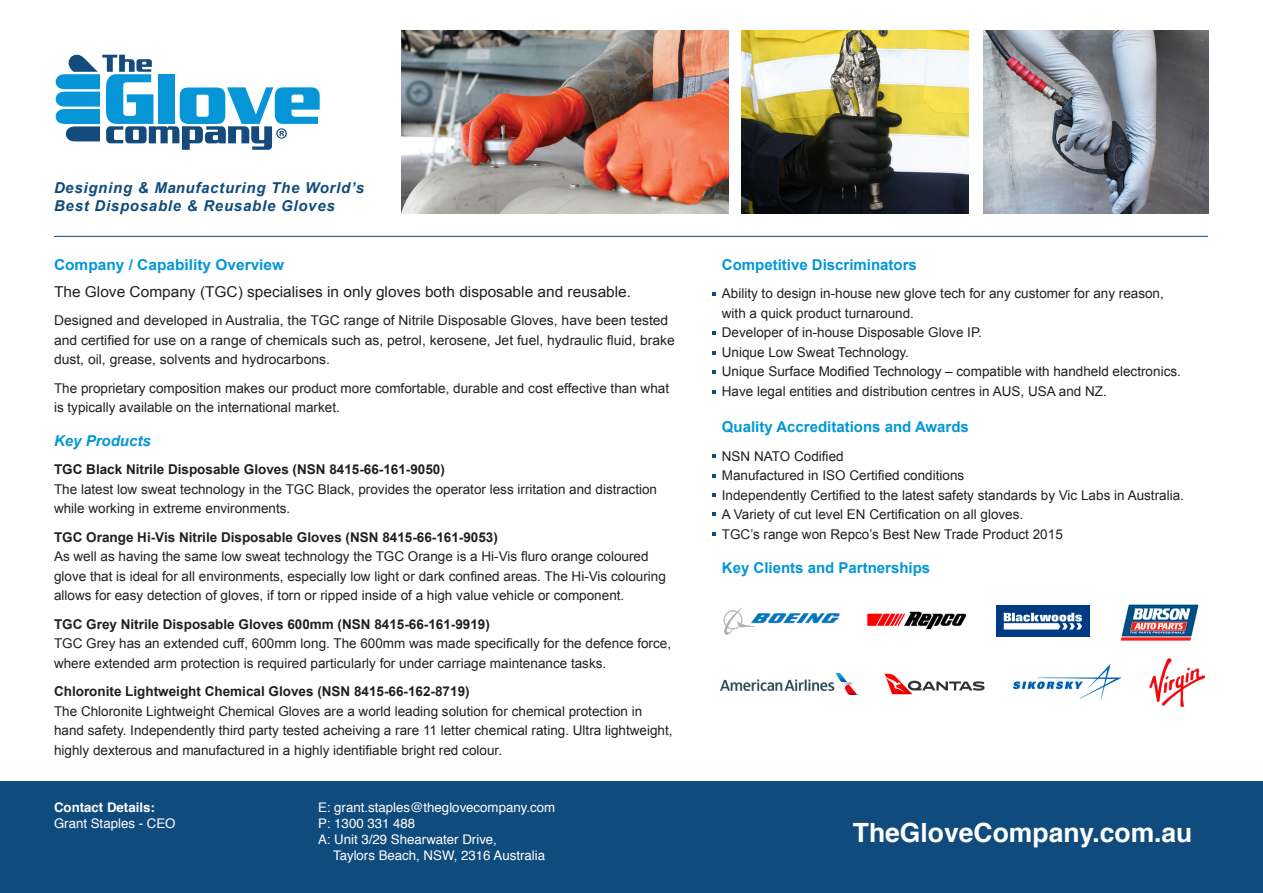
<style>
.page{position:relative;width:1263px;height:893px;background:#fff}
.page>*{position:absolute;margin:0;border:0;box-sizing:border-box;transform-origin:0 0}
.t1{font:700 26.55px "Helvetica";color:#fff}
.t2{font:700 15px "Arial";color:#0397d6}
.t3{font:15px "Arial";color:#231f20}
.t4{font:italic 700 15px/18px "Arial";letter-spacing:.05em;color:#104b7d}
.t5{font:italic 700 15px "Arial";color:#0397d6}
.t6{font:13.5px/19.5px "Arial";color:#231f20}
.t7{font:13.2px/15.9px "Helvetica";color:#fff}
.t8{font:700 13.2px "Helvetica";color:#fff}
.s1{font-weight:700}
</style>
<div class="page">
<img style="left:884px;top:673px;width:101px;height:22px">
<div style="left:0;top:781px;width:1263px;height:112px;background:#104b7d"></div>
<hr style="left:54px;top:236px;width:1154px;height:1px;background:#104b7d">
<img style="left:401px;top:31px;width:328px;height:182px">
<img style="left:741px;top:31px;width:227px;height:183px">
<svg style="left:56px;top:54px;width:264px;height:96px"></svg>
<img style="left:1120px;top:604px;width:79px;height:37px">
<img style="left:868px;top:611px;width:97px;height:19px">
<img style="left:996px;top:606px;width:93px;height:30px">
<img style="left:720px;top:673px;width:137px;height:21px">
<img style="left:723px;top:608px;width:117px;height:27px">
<img style="left:1012px;top:663px;width:110px;height:37px">
<img style="left:1150px;top:659px;width:54px;height:47px">
<img style="left:983px;top:31px;width:226px;height:182px">
<svg style="left:712px;top:293px;width:4px;height:3px"></svg>
<svg style="left:712px;top:332px;width:4px;height:3px"></svg>
<svg style="left:712px;top:351px;width:4px;height:4px"></svg>
<svg style="left:712px;top:370px;width:4px;height:4px"></svg>
<svg style="left:712px;top:390px;width:4px;height:3px"></svg>
<svg style="left:712px;top:454px;width:4px;height:4px"></svg>
<svg style="left:712px;top:474px;width:4px;height:4px"></svg>
<svg style="left:712px;top:493px;width:4px;height:4px"></svg>
<svg style="left:712px;top:513px;width:4px;height:3px"></svg>
<svg style="left:712px;top:532px;width:4px;height:4px"></svg>
<p class="t4" style="left:54px;top:179px;width:311px">Designing &amp; Manufacturing The World’s<br>Best Disposable &amp; Reusable Gloves</p>
<p class="t2" style="left:54px;top:255px;width:232px">Company / Capability Overview</p>
<p class="t3" style="left:54px;top:282px;width:579px">The Glove Company (TGC) specialises in only gloves both disposable and reusable.</p>
<p class="t6" style="left:54px;top:311px;width:622px">Designed and developed in Australia, the TGC range of Nitrile Disposable Gloves, have been tested and certified for use on a range of chemicals such as, petrol, kerosene, Jet fuel, hydraulic fluid, brake dust, oil, grease, solvents and hydrocarbons.</p>
<p class="t6" style="left:54px;top:379px;width:617px">The proprietary composition makes our product more comfortable, durable and cost effective than what is typically available on the international market.</p>
<p class="t5" style="left:54px;top:431px;width:98px">Key Products</p>
<p class="t6" style="left:54px;top:460px;width:605px"><span class="s1">TGC Black Nitrile Disposable Gloves (NSN 8415-66-161-9050)<br></span>The latest low sweat technology in the TGC Black, provides the operator less irritation and distraction while working in extreme environments.</p>
<p class="t6" style="left:54px;top:527px;width:613px"><span class="s1">TGC Orange Hi-Vis Nitrile Disposable Gloves (NSN 8415-66-161-9053)<br></span>As well as having the same low sweat technology the TGC Orange is a Hi-Vis fluro orange coloured glove that is ideal for all environments, especially low light or dark confined areas. The Hi-Vis colouring allows for easy detection of gloves, if torn or ripped inside of a high value vehicle or component.</p>
<p class="t6" style="left:54px;top:614px;width:619px"><span class="s1">TGC Grey Nitrile Disposable Gloves 600mm (NSN 8415-66-161-9919)<br></span>TGC Grey has an extended cuff, 600mm long. The 600mm was made specifically for the defence force, where extended arm protection is required particularly for under carriage maintenance tasks.</p>
<p class="t6" style="left:54px;top:682px;width:620px"><span class="s1">Chloronite Lightweight Chemical Gloves (NSN 8415-66-162-8719)<br></span>The Chloronite Lightweight Chemical Gloves are a world leading solution for chemical protection in hand safety. Independently third party tested acheiving a rare 11 letter chemical rating. Ultra lightweight, highly dexterous and manufactured in a highly identifiable bright red colour.</p>
<p class="t8" style="left:54px;top:797px;width:102px">Contact Details:</p>
<p class="t7" style="left:54px;top:816px;width:123px">Grant Staples - CEO</p>
<p class="t7" style="left:318px;top:800px;width:239px">E: grant.staples@theglovecompany.com</p>
<p class="t7" style="left:318px;top:816px;width:99px">P: 1300 331 488</p>
<p class="t7" style="left:333px;top:832px;width:214px;text-indent:-15px">A: Unit 3/29 Shearwater Drive,<br>Taylors Beach, NSW, 2316 Australia</p>
<p class="t2" style="left:722px;top:255px;width:197px">Competitive Discriminators</p>
<p class="t6" style="left:722px;top:284px;width:460px">Ability to design in-house new glove tech for any customer for any reason, with a quick product turnaround.<br>Developer of in-house Disposable Glove IP.<br>Unique Low Sweat Technology.<br>Unique Surface Modified Technology – compatible with handheld electronics.<br>Have legal entities and distribution centres in AUS, USA and NZ.</p>
<p class="t2" style="left:722px;top:417px;width:249px">Quality Accreditations and Awards</p>
<p class="t6" style="left:722px;top:446px;width:464px">NSN NATO Codified<br>Manufactured in ISO Certified conditions<br>Independently Certified to the latest safety standards by Vic Labs in Australia.<br>A Variety of cut level EN Certification on all gloves.<br>TGC’s range won Repco’s Best New Trade Product 2015</p>
<p class="t2" style="left:722px;top:558px;width:210px">Key Clients and Partnerships</p>
<p class="t1" style="left:853px;top:811px;width:341px">TheGloveCompany.com.au</p>
</div>
